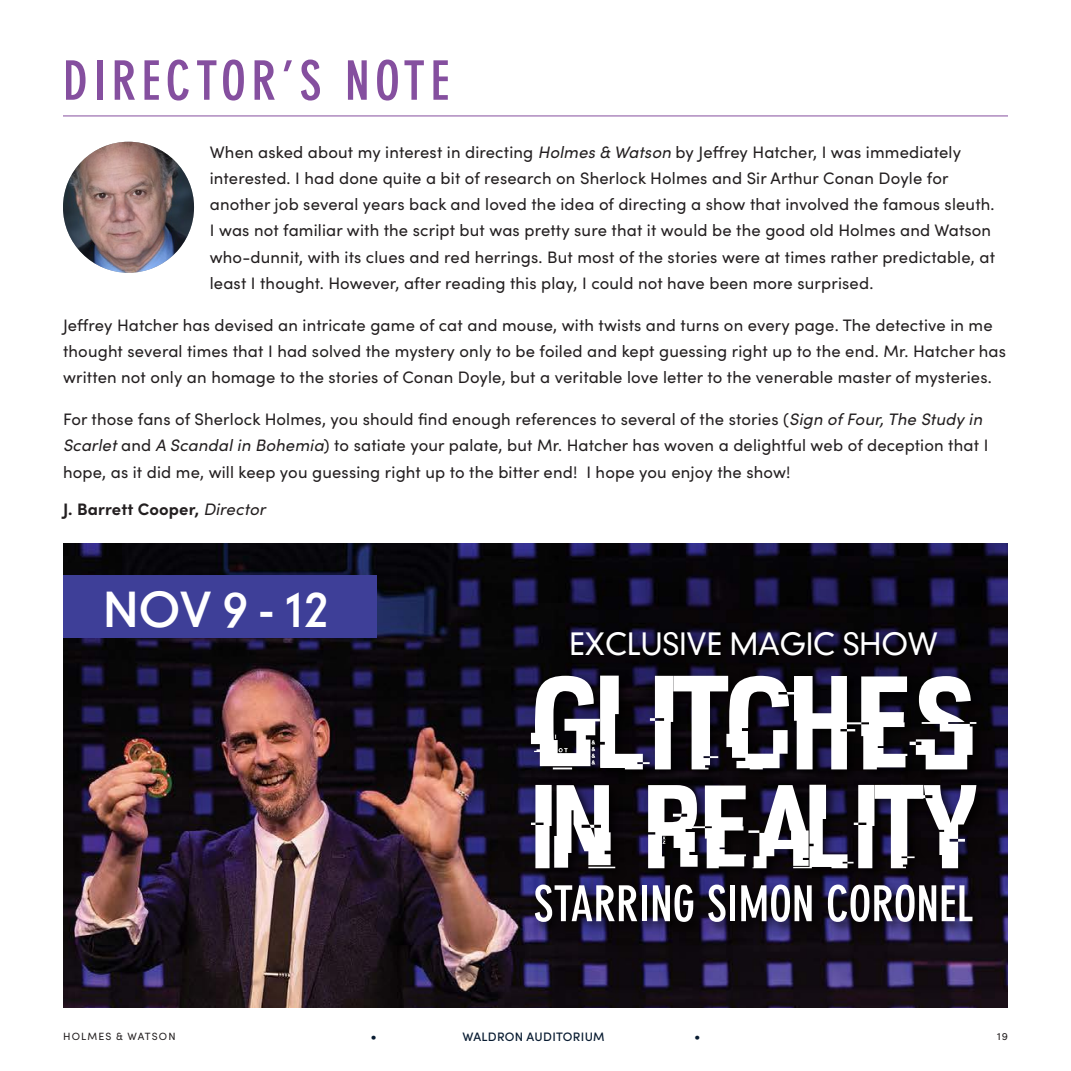
<style>
.page{position:relative;width:1071px;height:1071px;background:#fff}
.page>*{position:absolute;margin:0;border:0;box-sizing:border-box;transform-origin:0 0}
.MAIN_TITLE{font:700 condensed 53.55px "DIN Neuzeit Grotesk Pro";letter-spacing:.1em;color:#854f9f}
.t1{font:700 46.2px "DIN Neuzeit Grotesk Pro";color:#fff}
.t2{font:300 29.57px "DIN Neuzeit Grotesk Pro";color:#fff}
.BODY{font:16.62px/26.2px "Sofia Pro";letter-spacing:.01em;color:#231f20}
.BODY-2{font:700 16.62px "Sofia Pro";letter-spacing:.01em;color:#231f20}
.t3{font:14px "Sofia Pro";color:#081b31}
.t4{font:500 12.25px "Sofia Pro";letter-spacing:.025em;color:#081b31}
.t5{font:10.5px "Sofia Pro";letter-spacing:.11em;color:#231f20}
.s1{font-style:italic}
.s2{font-weight:400;font-style:italic}
</style>
<div class="page">
<hr style="left:63px;top:116px;width:945px;height:1px;background:#854f9f">
<img style="left:63px;top:142px;width:131px;height:131px;border-radius:66px">
<img style="left:63px;top:543px;width:945px;height:465px">
<img style="left:564px;top:623px;width:390px;height:47px">
<img style="left:525px;top:670px;width:468px;height:215px">
<svg style="left:531px;top:676px;width:445px;height:93px"></svg>
<svg style="left:531px;top:785px;width:84px;height:83px"></svg>
<svg style="left:648px;top:785px;width:328px;height:83px"></svg>
<img style="left:529px;top:878px;width:460px;height:60px">
<svg style="left:535px;top:885px;width:102px;height:37px"></svg>
<div style="left:642px;top:885px;width:5px;height:36px;background:#fff"></div>
<svg style="left:653px;top:885px;width:40px;height:37px"></svg>
<svg style="left:708px;top:885px;width:18px;height:37px"></svg>
<div style="left:730px;top:885px;width:5px;height:36px;background:#fff"></div>
<svg style="left:741px;top:885px;width:71px;height:37px"></svg>
<svg style="left:828px;top:885px;width:108px;height:37px"></svg>
<svg style="left:942px;top:885px;width:30px;height:36px"></svg>
<div style="left:63px;top:576px;width:314px;height:62px;background:#3e3f98"></div>
<p class="MAIN_TITLE" style="left:63px;top:50px;width:388px">DIRECTOR’S NOTE</p>
<p class="BODY" style="left:210px;top:138px;width:787px">When asked about my interest in directing <span class="s1">Holmes &amp; Watson</span> by Jeffrey Hatcher, I was immediately interested. I had done quite a bit of research on Sherlock Holmes and Sir Arthur Conan Doyle for another job several years back and loved the idea of directing a show that involved the famous sleuth.<br>I was not familiar with the script but was pretty sure that it would be the good old Holmes and Watson who-dunnit, with its clues and red herrings. But most of the stories were at times rather predictable, at least I thought. However, after reading this play, I could not have been more surprised.</p>
<p class="BODY" style="left:63px;top:311px;width:945px">Jeffrey Hatcher has devised an intricate game of cat and mouse, with twists and turns on every page. The detective in me thought several times that I had solved the mystery only to be foiled and kept guessing right up to the end. Mr. Hatcher has written not only an homage to the stories of Conan Doyle, but a veritable love letter to the venerable master of mysteries.</p>
<p class="BODY" style="left:63px;top:405px;width:927px">For those fans of Sherlock Holmes, you should find enough references to several of the stories (<span class="s1">Sign of Four, The Study in<br>Scarlet</span> and <span class="s1">A Scandal in Bohemia</span>) to satiate your palate, but Mr. Hatcher has woven a delightful web of deception that I hope, as it did me, will keep you guessing right up to the bitter end! I hope you enjoy the show!</p>
<p class="BODY-2" style="left:63px;top:496px;width:204px">J. Barrett Cooper, <span class="s2">Director</span></p>
<p class="t1" style="left:104px;top:581px;width:227px">NOV 9 - 12</p>
<p class="t2" style="left:570px;top:627px;width:370px">EXCLUSIVE MAGIC SHOW</p>
<p class="t5" style="left:63px;top:1028px;width:114px">HOLMES &amp; WATSON</p>
<p class="t3" style="left:371px;top:1026px;width:8px">•</p>
<p class="t4" style="left:463px;top:1028px;width:144px">WALDRON AUDITORIUM</p>
<p class="t3" style="left:694px;top:1026px;width:8px">•</p>
<p class="t5" style="left:997px;top:1028px;width:12px">19</p>
</div>
